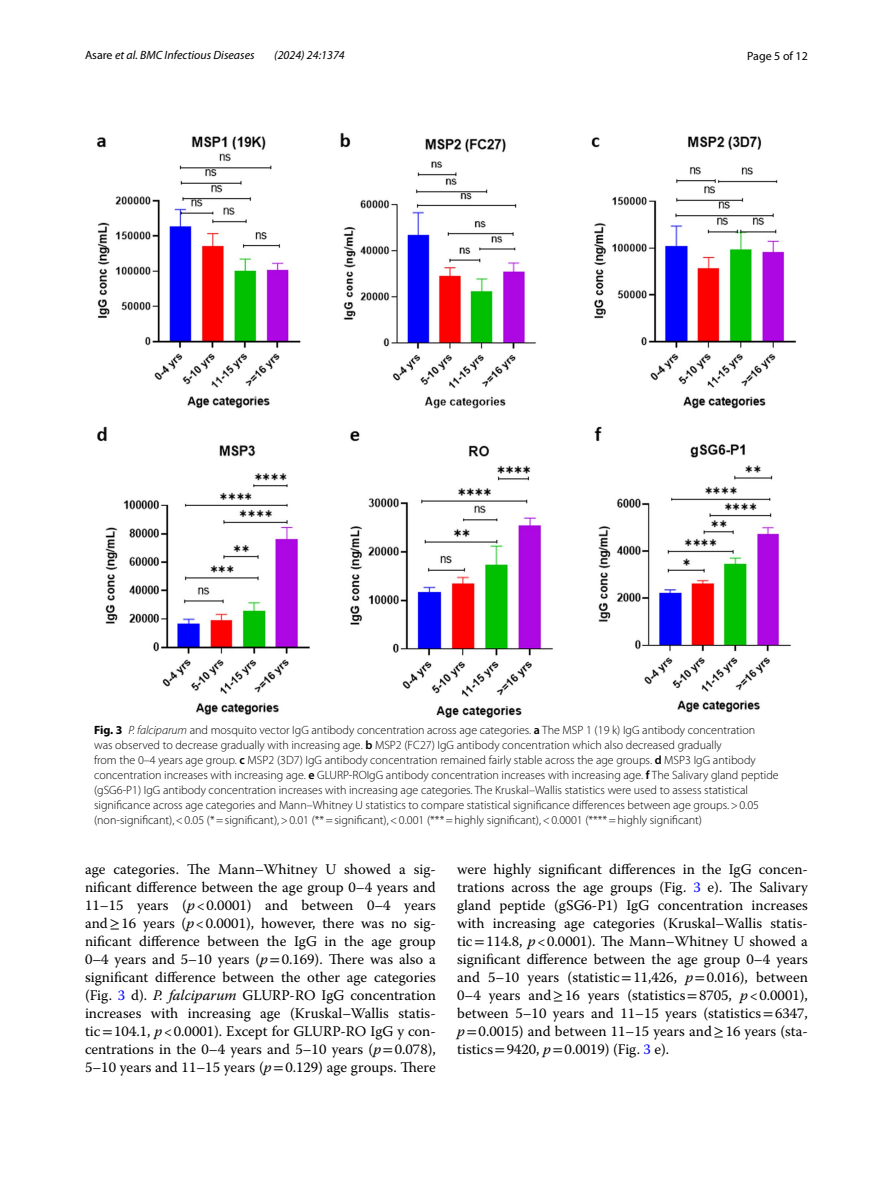
<style>
.page{position:relative;width:893px;height:1187px;background:#fff}
.page>*{position:absolute;margin:0;border:0;box-sizing:border-box;transform-origin:0 0}
.t1{font:14.7px/18px "Warnock Pro";color:#000;text-align:justify}
.t2{font:300 12px/15px "Myriad Pro";color:#000}
.t3{font:italic 12px "Myriad Pro";color:#000}
.t4{font:12px "Myriad Pro";color:#000}
.s1{font-style:normal}
.s2{font-weight:700}
.s3{font-style:italic}
.s4{font-weight:600}
.s5{font-family:"STIX"}
.s6{color:#00f}
</style>
<div class="page">
<img style="left:96px;top:133px;width:700px;height:585px">
<p class="t3" style="left:85px;top:48px;width:171px"><span class="s1">Asare</span> et al. BMC Infectious Diseases</p>
<p class="t3" style="left:274px;top:48px;width:72px">(2024) 24:1374</p>
<p class="t4" style="left:747px;top:48px;width:62px">Page 5 of 12</p>
<p class="t2" style="left:94px;top:722px;width:686px"><span class="s2">Fig. 3</span> <span class="s3">P. falciparum</span> and mosquito vector IgG antibody concentration across age categories. <span class="s4">a</span> The MSP 1 (19 k) IgG antibody concentration<br>was observed to decrease gradually with increasing age. <span class="s4">b</span> MSP2 (FC27) IgG antibody concentration which also decreased gradually<br>from the 0–4 years age group. <span class="s4">c</span> MSP2 (3D7) IgG antibody concentration remained fairly stable across the age groups. <span class="s4">d</span> MSP3 IgG antibody concentration increases with increasing age. <span class="s4">e</span> GLURP-ROIgG antibody concentration increases with increasing age. <span class="s4">f</span> The Salivary gland peptide (gSG6-P1) IgG antibody concentration increases with increasing age categories. The Kruskal–Wallis statistics were used to assess statistical significance across age categories and Mann–Whitney U statistics to compare statistical significance differences between age groups.&gt;0.05 (non-significant),&lt;0.05 (*=significant),&gt;0.01 (**=significant),&lt;0.001 (***=highly significant),&lt;0.0001 (****=highly significant)</p>
<p class="t1" style="left:85px;top:860px;width:352px">age categories. The Mann–Whitney U showed a sig&shy;nificant difference between the age group 0–4 years and 11–15 years (<span class="s3">p</span>&lt;0.0001) and between 0–4 years and<span class="s5">≥</span>16 years (<span class="s3">p</span>&lt;0.0001), however, there was no sig&shy;nificant difference between the IgG in the age group 0–4 years and 5–10 years (<span class="s3">p</span><span class="s5">=</span>0.169). There was also a significant difference between the other age categories (Fig. <span class="s6">3</span> d). <span class="s3">P. falciparum</span> GLURP-RO IgG concentration increases with increasing age (Kruskal–Wallis statis&shy;tic<span class="s5">=</span>104.1, <span class="s3">p</span>&lt;0.0001). Except for GLURP-RO IgG y con&shy;centrations in the 0–4 years and 5–10 years (<span class="s3">p</span><span class="s5">=</span>0.078), 5–10 years and 11–15 years (<span class="s3">p</span><span class="s5">=</span>0.129) age groups. There</p>
<p class="t1" style="left:457px;top:860px;width:352px">were highly significant differences in the IgG concen&shy;trations across the age groups (Fig. <span class="s6">3</span> e). The Salivary gland peptide (gSG6-P1) IgG concentration increases with increasing age categories (Kruskal–Wallis statis&shy;tic<span class="s5">=</span>114.8, <span class="s3">p</span>&lt;0.0001). The Mann–Whitney U showed a significant difference between the age group 0–4 years and 5–10 years (statistic<span class="s5">=</span>11,426, <span class="s3">p</span><span class="s5">=</span>0.016), between 0–4 years and<span class="s5">≥</span>16 years (statistics<span class="s5">=</span>8705, <span class="s3">p</span>&lt;0.0001), between 5–10 years and 11–15 years (statistics<span class="s5">=</span>6347, <span class="s3">p</span><span class="s5">=</span>0.0015) and between 11–15 years and<span class="s5">≥</span>16 years (sta&shy;tistics<span class="s5">=</span>9420, <span class="s3">p</span><span class="s5">=</span>0.0019) (Fig. <span class="s6">3</span> e).</p>
</div>
